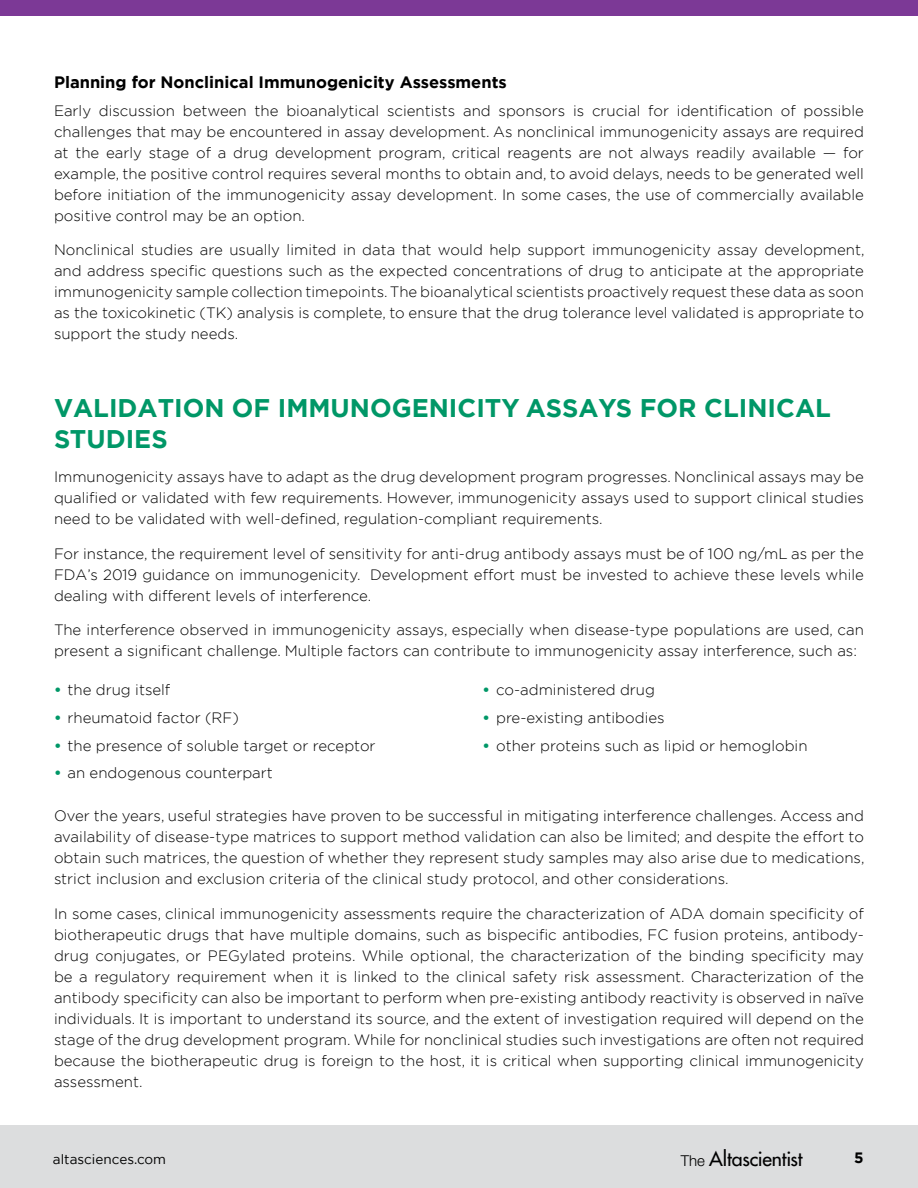
<style>
.page{position:relative;width:918px;height:1188px;background:#fff}
.page>*{position:absolute;margin:0;border:0;box-sizing:border-box;transform-origin:0 0}
.Subtitle{font:700 25.5px/30.6px "Gotham";color:#009767}
.t1{font:500 19.5px "Futura Std";letter-spacing:-.01em;color:#000}
.Emphasis{font:700 16.5px "Gotham";color:#000}
.Body{font:300 15px/21px "Gotham";color:#000;text-align:justify}
.Bullet{font:300 15px "Gotham";color:#000}
.t2{font:700 15px "Gotham";color:#000}
.t3{font:13.5px "Gotham";color:#000}
.s1{font-weight:700;color:#009767}
.s2{font-family:"Helvetica Neue LT Std";font-weight:300;font-size:15px}
</style>
<div class="page">
<div style="left:0;top:1125px;width:918px;height:63px;background:#dcddde"></div>
<div style="left:0;top:0;width:918px;height:15px;background:#7c3996"></div>
<h3 class="Emphasis" style="left:54px;top:71px;width:454px">Planning for Nonclinical Immunogenicity Assessments</h3>
<p class="Body" style="left:54px;top:100px;width:812px">Early discussion between the bioanalytical scientists and sponsors is crucial for identification of possible challenges that may be encountered in assay development. As nonclinical immunogenicity assays are required at the early stage of a drug development program, critical reagents are not always readily available — for example, the positive control requires several months to obtain and, to avoid delays, needs to be generated well before initiation of the immunogenicity assay development. In some cases, the use of commercially available positive control may be an option.</p>
<p class="Body" style="left:54px;top:239px;width:812px">Nonclinical studies are usually limited in data that would help support immunogenicity assay development, and address specific questions such as the expected concentrations of drug to anticipate at the appropriate immunogenicity sample collection timepoints. The bioanalytical scientists proactively request these data as soon as the toxicokinetic (TK) analysis is complete, to ensure that the drug tolerance level validated is appropriate to support the study needs.</p>
<h2 class="Subtitle" style="left:54px;top:393px;width:778px">VALIDATION OF IMMUNOGENICITY ASSAYS FOR CLINICAL<br>STUDIES</h2>
<p class="Body" style="left:54px;top:466px;width:812px">Immunogenicity assays have to adapt as the drug development program progresses. Nonclinical assays may be qualified or validated with few requirements. However, immunogenicity assays used to support clinical studies need to be validated with well-defined, regulation-compliant requirements.</p>
<p class="Body" style="left:54px;top:543px;width:811px">For instance, the requirement level of sensitivity for anti-drug antibody assays must be of 100 ng/mL as per the FDA’s 2019 guidance on immunogenicity. Development effort must be invested to achieve these levels while dealing with different levels of interference.</p>
<p class="Body" style="left:54px;top:619px;width:812px">The interference observed in immunogenicity assays, especially when disease-type populations are used, can present a significant challenge. Multiple factors can contribute to immunogenicity assay interference, such as:</p>
<p class="Bullet" style="left:54px;top:680px;width:118px"><span class="s1">•</span> the drug itself</p>
<p class="Bullet" style="left:54px;top:708px;width:186px"><span class="s1">•</span> rheumatoid factor (RF)</p>
<p class="Bullet" style="left:54px;top:736px;width:323px"><span class="s1">•</span> the presence of soluble target or receptor</p>
<p class="Bullet" style="left:54px;top:763px;width:220px"><span class="s1">•</span> an endogenous counterpart</p>
<p class="Bullet" style="left:483px;top:680px;width:174px"><span class="s1">•</span> co-administered drug</p>
<p class="Bullet" style="left:483px;top:708px;width:184px"><span class="s1">•</span> pre-existing antibodies</p>
<p class="Bullet" style="left:483px;top:736px;width:326px"><span class="s1">•</span> other proteins such as lipid or hemoglobin</p>
<p class="Body" style="left:54px;top:805px;width:812px">Over the years, useful strategies have proven to be successful in mitigating interference challenges. Access and availability of disease-type matrices to support method validation can also be limited; and despite the effort to obtain such matrices, the question of whether they represent study samples may also arise due to medications, strict inclusion and exclusion criteria of the clinical study protocol, and other considerations.</p>
<p class="Body" style="left:54px;top:903px;width:812px">In some cases, clinical immunogenicity assessments require the characterization of ADA domain specificity of biotherapeutic drugs that have multiple domains, such as bispecific antibodies, FC fusion proteins, antibody&shy;drug conjugates, or PEGylated proteins. While optional, the characterization of the binding specificity may be a regulatory requirement when it is linked to the clinical safety risk assessment. Characterization of the antibody specificity can also be important to perform when pre-existing antibody reactivity is observed in naïve individuals. It is important to understand its source, and the extent of investigation required will depend on the stage of the drug development program. While for nonclinical studies such investigations are often not required because the biotherapeutic drug is foreign to the host, it is critical when supporting clinical immunogenicity assessment.</p>
<p class="t3" style="left:53px;top:1151px;width:115px">altasciences.com</p>
<p class="t1" style="left:681px;top:1147px;width:123px"><span class="s2">The</span> Altascientist</p>
<p class="t2" style="left:854px;top:1147px;width:11px">5</p>
</div>
